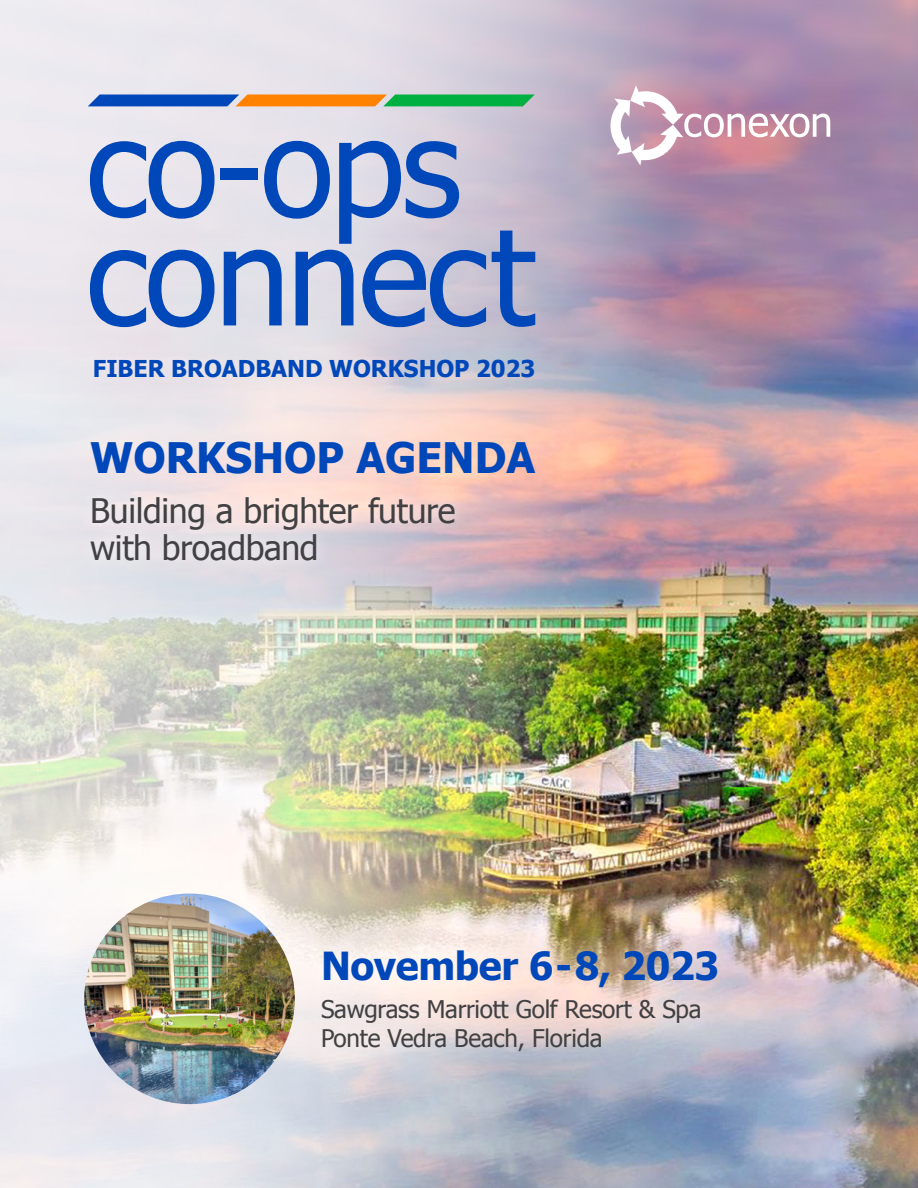
<style>
.page{position:relative;width:918px;height:1188px;background:#fff}
.page>*{position:absolute;margin:0;border:0;box-sizing:border-box;transform-origin:0 0}
.t1{font:700 42px "Tahoma";color:#0047ba}
.t2{font:700 38.7px "Tahoma";letter-spacing:-.01em;color:#0047ba}
.t3{font:33.75px/37.2px "Tahoma";letter-spacing:-.01em;color:#414042}
.t4{font:24.3px/29.1px "Tahoma";letter-spacing:-.01em;color:#414042}
.t5{font:700 23.25px "Tahoma";color:#0047ba}
</style>
<div class="page">
<img style="left:0;top:0;width:918px;height:1188px">
<svg style="left:90px;top:141px;width:125px;height:78px;background:#8aa4d7"></svg>
<div style="left:221px;top:168px;width:37px;height:12px;background:#0047ba"></div>
<svg style="left:264px;top:141px;width:66px;height:78px;background:#7e9dd4"></svg>
<svg style="left:339px;top:141px;width:120px;height:103px;background:#849dd1"></svg>
<svg style="left:90px;top:250px;width:125px;height:77px;background:#86a2d5"></svg>
<svg style="left:224px;top:250px;width:58px;height:75px;background:#7395d1"></svg>
<svg style="left:296px;top:250px;width:57px;height:75px;background:#7294d0"></svg>
<svg style="left:362px;top:250px;width:124px;height:77px;background:#7893cb"></svg>
<svg style="left:492px;top:231px;width:43px;height:96px;background:#728bc4"></svg>
<svg style="left:88px;top:95px;width:447px;height:11px;background:#5d835c"></svg>
<svg style="left:608px;top:85px;width:222px;height:81px"></svg>
<div style="left:78px;top:483px;width:390px;height:92px;background:#fff;opacity:.75"></div>
<img style="left:84px;top:894px;width:211px;height:210px;border-radius:105px">
<div style="left:293px;top:922px;width:453px;height:155px;background:#fff;opacity:.83"></div>
<p class="t5" style="left:93px;top:352px;width:444px">FIBER BROADBAND WORKSHOP 2023</p>
<h1 class="t1" style="left:90px;top:428px;width:447px">WORKSHOP AGENDA</h1>
<h3 class="t3" style="left:90px;top:490px;width:367px">Building a brighter future with broadband</h3>
<h2 class="t2" style="left:321px;top:939px;width:399px">November 6-8, 2023</h2>
<p class="t4" style="left:321px;top:993px;width:382px">Sawgrass Marriott Golf Resort &amp; Spa<br>Ponte Vedra Beach, Florida</p>
</div>
